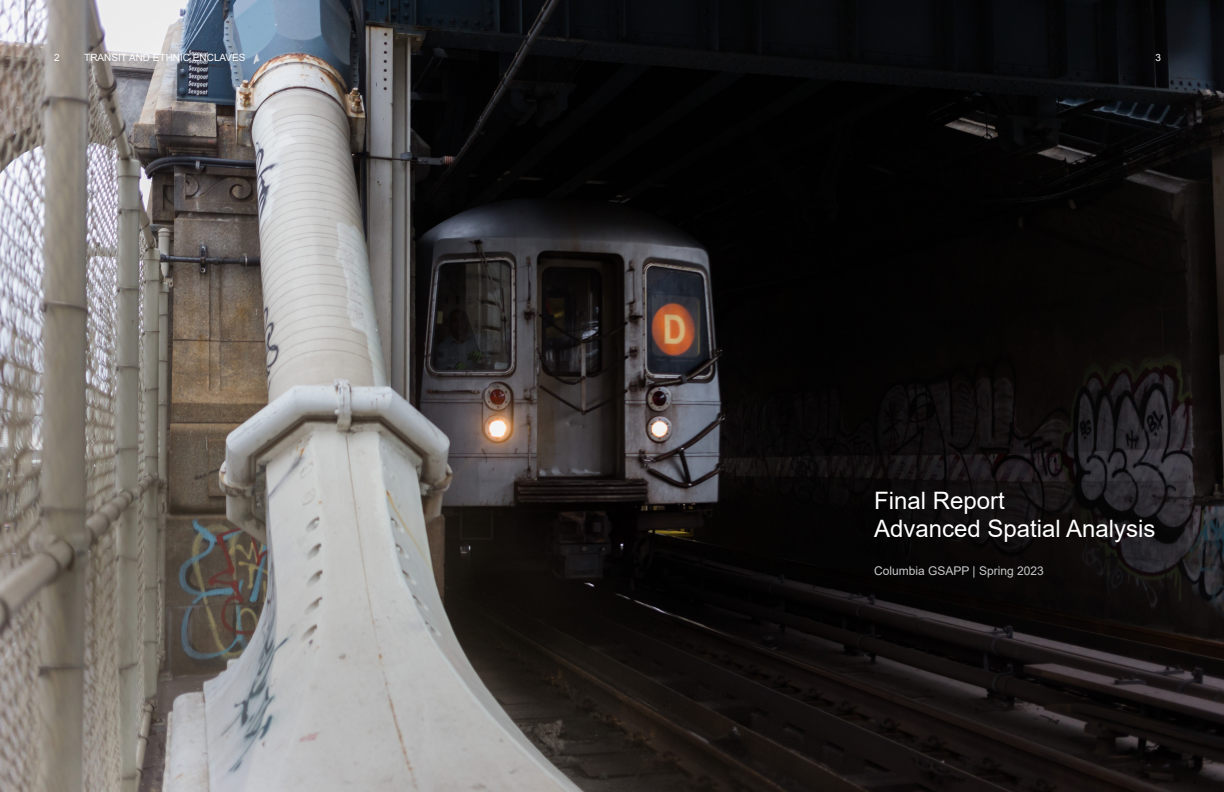
<style>
.page{position:relative;width:1224px;height:792px;background:#fff}
.page>*{position:absolute;margin:0;border:0;box-sizing:border-box;transform-origin:0 0}
.t1{font:24px "Arial";color:#fff}
.t2{font:12px "Arial";color:#c7c8ca}
.t3{font:10px "Arial";color:#fff}
</style>
<div class="page">
<img style="left:0;top:0;width:1224px;height:792px">
<p class="t3" style="left:54px;top:51px;width:7px">2</p>
<p class="t3" style="left:84px;top:51px;width:163px">TRANSIT AND ETHNIC ENCLAVES</p>
<p class="t3" style="left:1156px;top:51px;width:7px">3</p>
<p class="t1" style="left:874px;top:484px;width:132px">Final Report</p>
<p class="t1" style="left:874px;top:512px;width:283px">Advanced Spatial Analysis</p>
<p class="t2" style="left:874px;top:563px;width:171px">Columbia GSAPP | Spring 2023</p>
</div>
